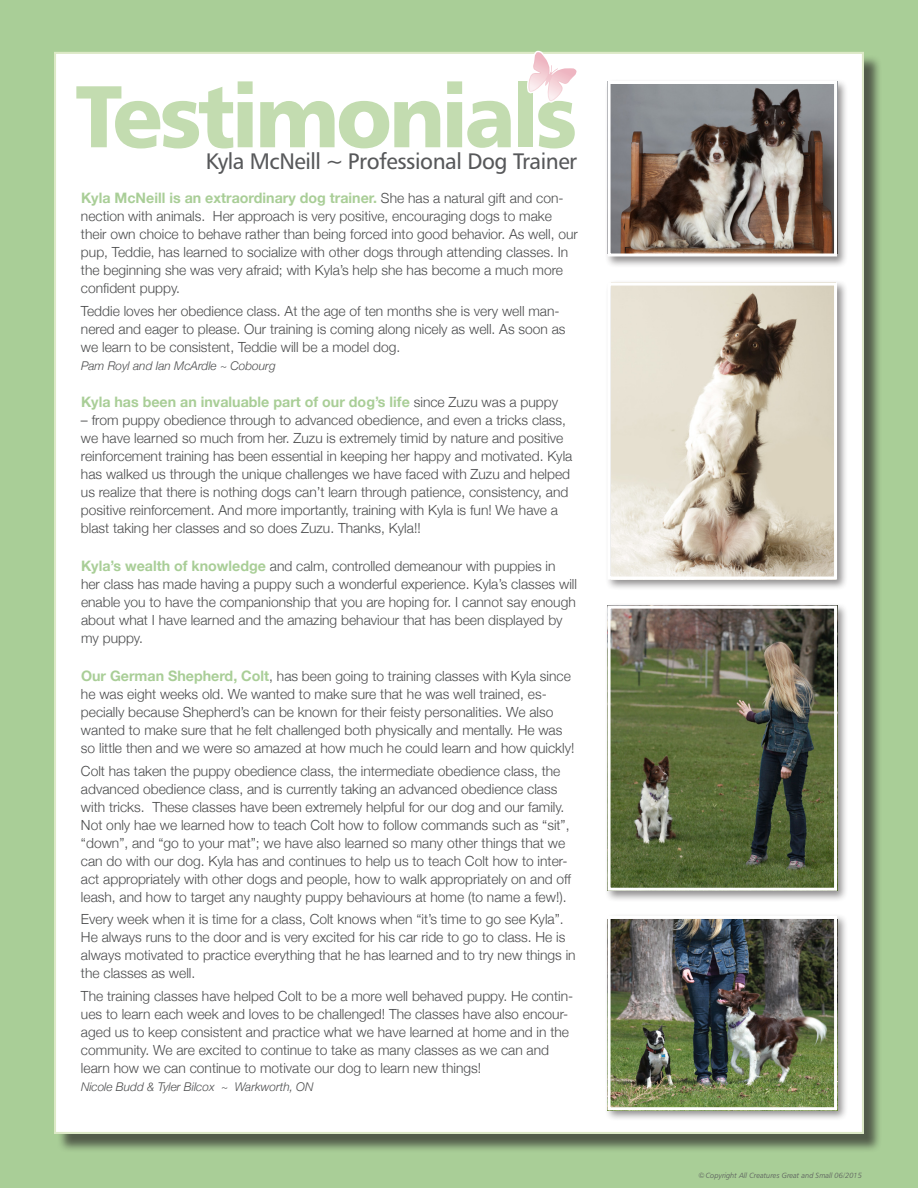
<style>
.page{position:relative;width:918px;height:1188px;background:#a9ce97}
.page>*{position:absolute;margin:0;border:0;box-sizing:border-box;transform-origin:0 0}
.t1{font:87.75px "Humanist 777 BT Black B";letter-spacing:-.045em;color:#c3dcb0}
.t2{font:22.5px "Humanist 777 BT Roman B";letter-spacing:-.02em;color:#57585a}
.t3{font:700 14.4px "Helvetica Neue";color:#a9ce97}
.t4{font:300 13.95px/18px "Helvetica Neue";color:#4b4c4d}
.t5{font:italic 300 12px "Helvetica Neue";color:#4b4c4d}
.t6{font:7.5px "Humanist 777 BT Light Italic B";color:#57585a}
.s1{font-weight:300;font-size:13.95px;color:#4b4c4d}
.s2{font-weight:700;font-size:14.4px;color:#a9ce97}
</style>
<div class="page">
<div style="left:56px;top:54px;width:827px;height:1099px;background:#231f20;opacity:.65"></div>
<div style="left:54px;top:52px;width:810px;height:1082px;background:#fff;border:2px solid #dce9c6"></div>
<svg style="left:525px;top:50px;width:55px;height:51px"></svg>
<div style="left:605px;top:78px;width:243px;height:190px;background:#231f20;opacity:.5"></div>
<img style="left:612px;top:85px;width:221px;height:167px">
<div style="left:608px;top:81px;width:229px;height:175px;border:3px solid #fff"></div>
<div style="left:605px;top:913px;width:243px;height:209px;background:#231f20;opacity:.5"></div>
<img style="left:612px;top:920px;width:221px;height:186px">
<div style="left:608px;top:916px;width:229px;height:194px;border:3px solid #fff"></div>
<div style="left:605px;top:280px;width:243px;height:311px;background:#231f20;opacity:.5"></div>
<img style="left:612px;top:287px;width:221px;height:289px">
<div style="left:608px;top:283px;width:229px;height:297px;border:3px solid #fff"></div>
<div style="left:605px;top:603px;width:243px;height:299px;background:#231f20;opacity:.5"></div>
<img style="left:612px;top:610px;width:221px;height:277px">
<div style="left:608px;top:606px;width:229px;height:285px;border:3px solid #fff"></div>
<h1 class="t1" style="left:75px;top:60px;width:503px">Testimonials</h1>
<h2 class="t2" style="left:206px;top:147px;width:373px">Kyla McNeill ~ Professional Dog Trainer</h2>
<p class="t3" style="left:81px;top:185px;width:484px">Kyla McNeill is an extraordinary dog trainer. <span class="s1">She has a natural gift and con-</span></p>
<p class="t4" style="left:81px;top:206px;width:498px">nection with animals. Her approach is very positive, encouraging dogs to make their own choice to behave rather than being forced into good behavior. As well, our pup, Teddie, has learned to socialize with other dogs through attending classes. In the beginning she was very afraid; with Kyla’s help she has become a much more confident puppy.</p>
<p class="t4" style="left:81px;top:301px;width:486px">Teddie loves her obedience class. At the age of ten months she is very well man&shy;nered and eager to please. Our training is coming along nicely as well. As soon as we learn to be consistent, Teddie will be a model dog.</p>
<p class="t5" style="left:81px;top:356px;width:196px">Pam Royl and Ian McArdle ~ Cobourg</p>
<p class="t3" style="left:81px;top:389px;width:479px">Kyla has been an invaluable part of our dog’s life <span class="s1">since Zuzu was a puppy</span></p>
<p class="t4" style="left:81px;top:411px;width:493px">– from puppy obedience through to advanced obedience, and even a tricks class, we have learned so much from her. Zuzu is extremely timid by nature and positive reinforcement training has been essential in keeping her happy and motivated. Kyla has walked us through the unique challenges we have faced with Zuzu and helped us realize that there is nothing dogs can’t learn through patience, consistency, and positive reinforcement. And more importantly, training with Kyla is fun! We have a blast taking her classes and so does Zuzu. Thanks, Kyla!!</p>
<p class="t4" style="left:81px;top:557px;width:498px"><span class="s2">Kyla’s wealth of knowledge</span> and calm, controlled demeanour with puppies in her class has made having a puppy such a wonderful experience. Kyla’s classes will enable you to have the companionship that you are hoping for. I cannot say enough about what I have learned and the amazing behaviour that has been displayed by my puppy.</p>
<p class="t4" style="left:81px;top:667px;width:495px"><span class="s2">Our German Shepherd, Colt</span>, has been going to training classes with Kyla since he was eight weeks old. We wanted to make sure that he was well trained, es&shy;pecially because Shepherd’s can be known for their feisty personalities. We also wanted to make sure that he felt challenged both physically and mentally. He was so little then and we were so amazed at how much he could learn and how quickly!</p>
<p class="t4" style="left:81px;top:761px;width:492px">Colt has taken the puppy obedience class, the intermediate obedience class, the advanced obedience class, and is currently taking an advanced obedience class with tricks. These classes have been extremely helpful for our dog and our family.<br>Not only hae we learned how to teach Colt how to follow commands such as “sit”, “down”, and “go to your mat”; we have also learned so many other things that we can do with our dog. Kyla has and continues to help us to teach Colt how to inter&shy;act appropriately with other dogs and people, how to walk appropriately on and off leash, and how to target any naughty puppy behaviours at home (to name a few!).</p>
<p class="t4" style="left:81px;top:910px;width:496px">Every week when it is time for a class, Colt knows when “it’s time to go see Kyla”.<br>He always runs to the door and is very excited for his car ride to go to class. He is always motivated to practice everything that he has learned and to try new things in the classes as well.</p>
<p class="t4" style="left:81px;top:986px;width:494px">The training classes have helped Colt to be a more well behaved puppy. He contin&shy;ues to learn each week and loves to be challenged! The classes have also encour&shy;aged us to keep consistent and practice what we have learned at home and in the community. We are excited to continue to take as many classes as we can and learn how we can continue to motivate our dog to learn new things!</p>
<p class="t5" style="left:81px;top:1077px;width:234px">Nicole Budd &amp; Tyler Bilcox ~ Warkworth, ON</p>
<p class="t6" style="left:699px;top:1170px;width:165px">©Copyright All Creatures Great and Small 06/2015</p>
</div>
